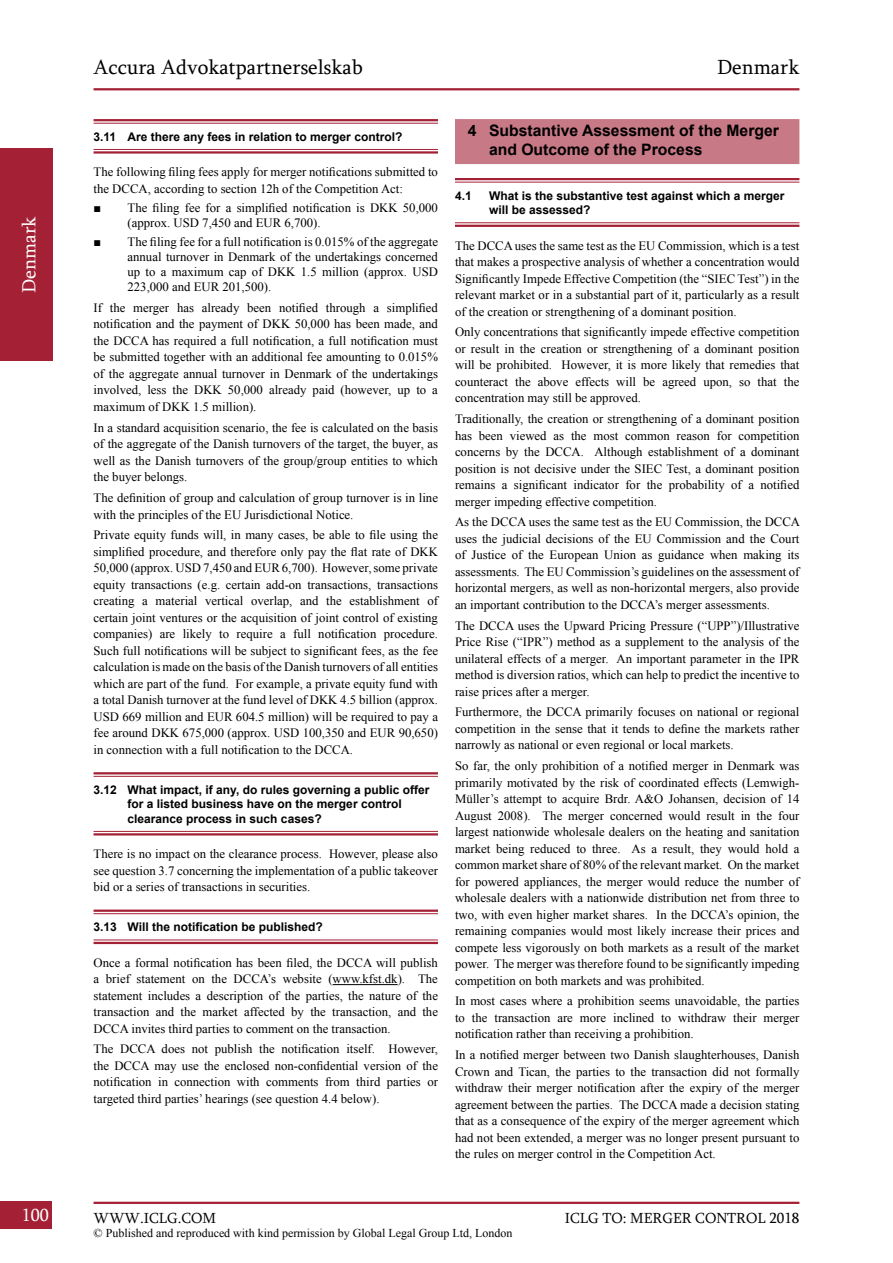
<style>
.page{position:relative;width:893px;height:1263px;background:#fff}
.page>*{position:absolute;margin:0;border:0;box-sizing:border-box;transform-origin:0 0}
.t1{font:21px "Sylfaen";color:#000}
.t2{font:19.5px "Sylfaen";color:#fff}
.t3{font:18px "Sylfaen";color:#fff}
.t4{font:700 15.75px/18.9px "Arial";color:#000}
.t5{font:15px "Sylfaen";color:#000}
.t6{font:12.75px/16.5px "Times New Roman";color:#000;text-align:justify}
.t7{font:700 12px/14.4px "Arial";color:#000}
.t8{font:12px "Times New Roman";color:#000}
</style>
<div class="page">
<div style="left:0;top:1201px;width:52px;height:28px;background:#a32035"></div>
<hr style="left:94px;top:1202px;width:705px;height:2px;background:#a32035">
<div style="left:0;top:148px;width:53px;height:213px;background:#a32035"></div>
<hr style="left:94px;top:88px;width:705px;height:2px;background:#a32035">
<hr style="left:94px;top:119px;width:344px;height:2px;background:#a32035">
<hr style="left:94px;top:123px;width:344px;height:1px;background:#a32035">
<hr style="left:94px;top:149px;width:344px;height:1px;background:#a32035">
<hr style="left:94px;top:151px;width:344px;height:3px;background:#a32035">
<hr style="left:94px;top:772px;width:344px;height:2px;background:#a32035">
<hr style="left:94px;top:776px;width:344px;height:1px;background:#a32035">
<hr style="left:94px;top:831px;width:344px;height:1px;background:#a32035">
<hr style="left:94px;top:833px;width:344px;height:2px;background:#a32035">
<hr style="left:94px;top:909px;width:344px;height:3px;background:#a32035">
<hr style="left:94px;top:913px;width:344px;height:1px;background:#a32035">
<hr style="left:94px;top:939px;width:344px;height:1px;background:#a32035">
<hr style="left:94px;top:942px;width:344px;height:2px;background:#a32035">
<hr style="left:333px;top:984px;width:65px;height:1px;background:#000">
<div style="left:455px;top:119px;width:344px;height:45px;background:#c87986"></div>
<hr style="left:455px;top:178px;width:344px;height:2px;background:#a32035">
<hr style="left:455px;top:182px;width:344px;height:1px;background:#a32035">
<hr style="left:455px;top:222px;width:344px;height:1px;background:#a32035">
<hr style="left:455px;top:225px;width:344px;height:2px;background:#a32035">
<h2 class="t2" style="left:16px;top:293px;width:78px;rotate:-90deg">Denmark</h2>
<h1 class="t1" style="left:94px;top:53px;width:271px">Accura Advokatpartnerselskab</h1>
<h1 class="t1" style="left:717px;top:53px;width:84px">Denmark</h1>
<p class="t7" style="left:94px;top:129px;width:310px">3.11 Are there any fees in relation to merger control?</p>
<p class="t6" style="left:94px;top:163px;width:346px">The following filing fees apply for merger notifications submitted to the DCCA, according to section 12h of the Competition Act:</p>
<p class="t6" style="left:128px;top:200px;width:312px;line-height:15px;text-indent:-34px">■ The filing fee for a simplified notification is DKK 50,000 (approx. USD 7,450 and EUR 6,700).</p>
<p class="t6" style="left:128px;top:234px;width:312px;line-height:15px;text-indent:-34px">■ The filing fee for a full notification is 0.015% of the aggregate annual turnover in Denmark of the undertakings concerned up to a maximum cap of DKK 1.5 million (approx. USD 223,000 and EUR 201,500).</p>
<p class="t6" style="left:94px;top:299px;width:346px">If the merger has already been notified through a simplified notification and the payment of DKK 50,000 has been made, and the DCCA has required a full notification, a full notification must be submitted together with an additional fee amounting to 0.015% of the aggregate annual turnover in Denmark of the undertakings involved, less the DKK 50,000 already paid (however, up to a maximum of DKK 1.5 million).</p>
<p class="t6" style="left:94px;top:419px;width:346px">In a standard acquisition scenario, the fee is calculated on the basis of the aggregate of the Danish turnovers of the target, the buyer, as well as the Danish turnovers of the group/group entities to which the buyer belongs.</p>
<p class="t6" style="left:94px;top:489px;width:346px">The definition of group and calculation of group turnover is in line with the principles of the EU Jurisdictional Notice.</p>
<p class="t6" style="left:94px;top:526px;width:346px">Private equity funds will, in many cases, be able to file using the simplified procedure, and therefore only pay the flat rate of DKK 50,000 (approx. USD 7,450 and EUR 6,700). However, some private equity transactions (e.g. certain add-on transactions, transactions creating a material vertical overlap, and the establishment of certain joint ventures or the acquisition of joint control of existing companies) are likely to require a full notification procedure.<br>Such full notifications will be subject to significant fees, as the fee calculation is made on the basis of the Danish turnovers of all entities which are part of the fund. For example, a private equity fund with a total Danish turnover at the fund level of DKK 4.5 billion (approx.<br>USD 669 million and EUR 604.5 million) will be required to pay a fee around DKK 675,000 (approx. USD 100,350 and EUR 90,650) in connection with a full notification to the DCCA.</p>
<p class="t7" style="left:128px;top:782px;width:303px;text-indent:-34px">3.12 What impact, if any, do rules governing a public offer for a listed business have on the merger control clearance process in such cases?</p>
<p class="t6" style="left:94px;top:845px;width:346px">There is no impact on the clearance process. However, please also see question 3.7 concerning the implementation of a public takeover bid or a series of transactions in securities.</p>
<p class="t7" style="left:94px;top:920px;width:231px">3.13 Will the notification be published?</p>
<p class="t6" style="left:94px;top:954px;width:346px">Once a formal notification has been filed, the DCCA will publish a brief statement on the DCCA’s website (www.kfst.dk). The statement includes a description of the parties, the nature of the transaction and the market affected by the transaction, and the DCCA invites third parties to comment on the transaction.</p>
<p class="t6" style="left:94px;top:1040px;width:346px">The DCCA does not publish the notification itself. However, the DCCA may use the enclosed non-confidential version of the notification in connection with comments from third parties or targeted third parties’ hearings (see question 4.4 below).</p>
<p class="t4" style="left:489px;top:122px;width:292px;text-indent:-21px">4 Substantive Assessment of the Merger and Outcome of the Process</p>
<p class="t7" style="left:455px;top:188px;width:18px">4.1</p>
<p class="t7" style="left:489px;top:188px;width:297px">What is the substantive test against which a merger will be assessed?</p>
<p class="t6" style="left:455px;top:237px;width:346px">The DCCA uses the same test as the EU Commission, which is a test that makes a prospective analysis of whether a concentration would Significantly Impede Effective Competition (the “SIEC Test”) in the relevant market or in a substantial part of it, particularly as a result of the creation or strengthening of a dominant position.</p>
<p class="t6" style="left:455px;top:323px;width:346px">Only concentrations that significantly impede effective competition or result in the creation or strengthening of a dominant position will be prohibited. However, it is more likely that remedies that counteract the above effects will be agreed upon, so that the concentration may still be approved.</p>
<p class="t6" style="left:455px;top:410px;width:346px">Traditionally, the creation or strengthening of a dominant position has been viewed as the most common reason for competition concerns by the DCCA. Although establishment of a dominant position is not decisive under the SIEC Test, a dominant position remains a significant indicator for the probability of a notified merger impeding effective competition.</p>
<p class="t6" style="left:455px;top:513px;width:347px">As the DCCA uses the same test as the EU Commission, the DCCA uses the judicial decisions of the EU Commission and the Court of Justice of the European Union as guidance when making its assessments. The EU Commission’s guidelines on the assessment of horizontal mergers, as well as non-horizontal mergers, also provide an important contribution to the DCCA’s merger assessments.</p>
<p class="t6" style="left:455px;top:617px;width:346px">The DCCA uses the Upward Pricing Pressure (“UPP”)/Illustrative Price Rise (“IPR”) method as a supplement to the analysis of the unilateral effects of a merger. An important parameter in the IPR method is diversion ratios, which can help to predict the incentive to raise prices after a merger.</p>
<p class="t6" style="left:455px;top:703px;width:346px">Furthermore, the DCCA primarily focuses on national or regional competition in the sense that it tends to define the markets rather narrowly as national or even regional or local markets.</p>
<p class="t6" style="left:455px;top:757px;width:346px">So far, the only prohibition of a notified merger in Denmark was primarily motivated by the risk of coordinated effects (Lemwigh-Müller’s attempt to acquire Brdr. A&amp;O Johansen, decision of 14<br>August 2008). The merger concerned would result in the four largest nationwide wholesale dealers on the heating and sanitation market being reduced to three. As a result, they would hold a common market share of 80% of the relevant market. On the market for powered appliances, the merger would reduce the number of wholesale dealers with a nationwide distribution net from three to two, with even higher market shares. In the DCCA’s opinion, the remaining companies would most likely increase their prices and compete less vigorously on both markets as a result of the market power. The merger was therefore found to be significantly impeding competition on both markets and was prohibited.</p>
<p class="t6" style="left:455px;top:992px;width:346px">In most cases where a prohibition seems unavoidable, the parties to the transaction are more inclined to withdraw their merger notification rather than receiving a prohibition.</p>
<p class="t6" style="left:455px;top:1046px;width:346px">In a notified merger between two Danish slaughterhouses, Danish Crown and Tican, the parties to the transaction did not formally withdraw their merger notification after the expiry of the merger agreement between the parties. The DCCA made a decision stating that as a consequence of the expiry of the merger agreement which had not been extended, a merger was no longer present pursuant to the rules on merger control in the Competition Act.</p>
<h3 class="t3" style="left:22px;top:1202px;width:29px">100</h3>
<p class="t5" style="left:94px;top:1208px;width:124px">WWW.ICLG.COM</p>
<p class="t5" style="left:565px;top:1208px;width:236px">ICLG TO: MERGER CONTROL 2018</p>
<p class="t8" style="left:94px;top:1225px;width:420px">© Published and reproduced with kind permission by Global Legal Group Ltd, London</p>
</div>
